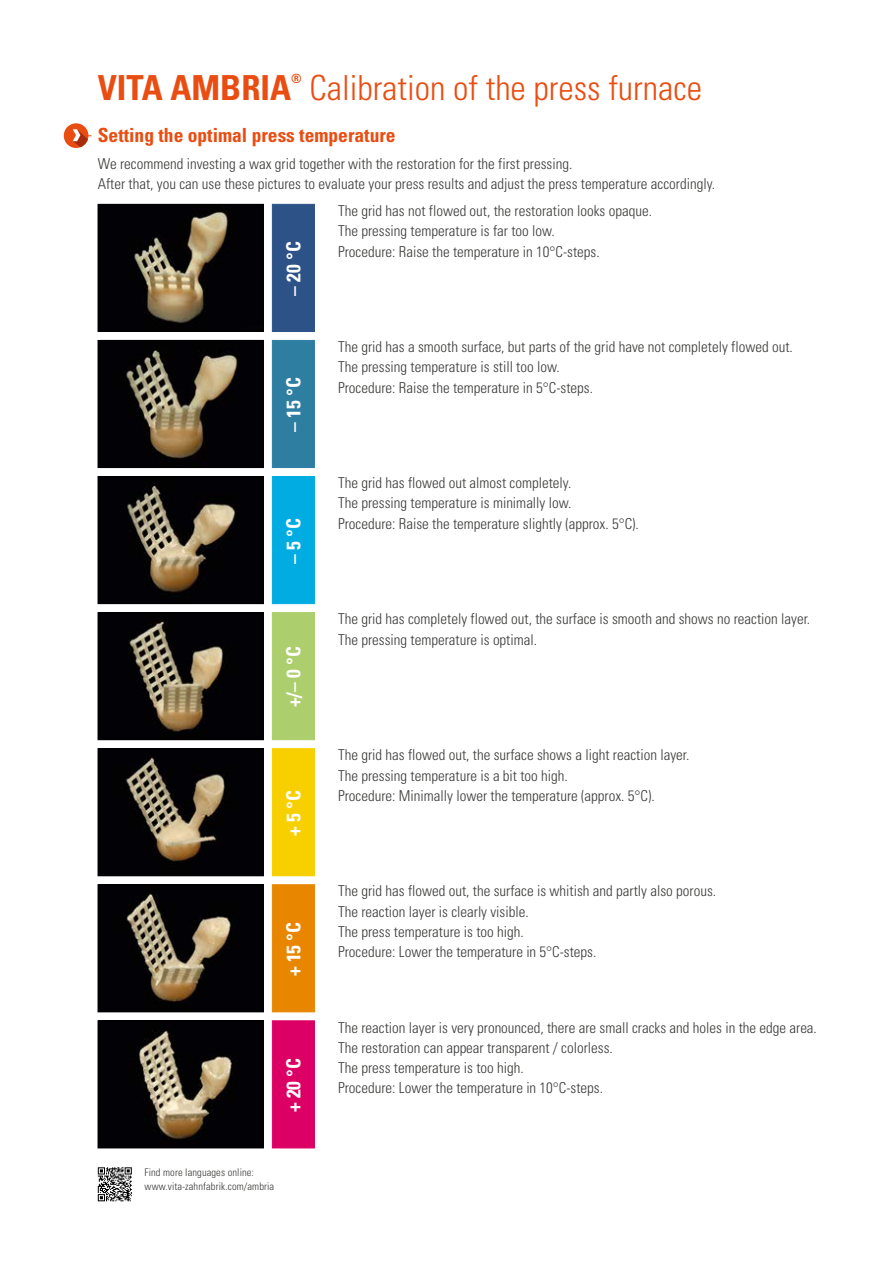
<style>
.page{position:relative;width:893px;height:1263px;background:#fff}
.page>*{position:absolute;margin:0;border:0;box-sizing:border-box;transform-origin:0 0}
.t1{font:300 condensed 34.5px "Univers LT";color:#e94d11}
.t2{font:700 condensed 34.5px "Univers LT Std";color:#e94d11}
.t3{font:700 condensed 19.5px "Univers LT Std";color:#fff}
.t4{font:700 condensed 19.5px "Univers LT Std";color:#e94d11}
.t5{font:300 condensed 15px/20.2px "Univers";color:#3b3b3a}
.t6{font:700 condensed 12.75px "Univers LT";color:#e94d11}
.t7{font:300 condensed 10.5px/14.7px "Univers";letter-spacing:.01em;color:#3b3b3a}
</style>
<div class="page">
<svg style="left:98px;top:1167px;width:34px;height:34px"></svg>
<div style="left:272px;top:204px;width:43px;height:128px;background:#2c5287"></div>
<div style="left:272px;top:340px;width:43px;height:128px;background:#2e7ea2"></div>
<div style="left:272px;top:476px;width:43px;height:128px;background:#00ace1;border:1px solid #00ace1"></div>
<div style="left:272px;top:612px;width:43px;height:128px;background:#adce6c"></div>
<div style="left:272px;top:748px;width:43px;height:128px;background:#f8d000;border:1px solid #f8d000"></div>
<div style="left:272px;top:884px;width:43px;height:128px;background:#e98600;border:1px solid #e98600"></div>
<div style="left:272px;top:1020px;width:43px;height:128px;background:#dd0064;border:1px solid #dd0064"></div>
<img style="left:100px;top:206px;width:162px;height:124px">
<div style="left:98px;top:204px;width:166px;height:128px;border:1px solid #000"></div>
<img style="left:100px;top:342px;width:162px;height:124px">
<div style="left:98px;top:340px;width:166px;height:128px;border:1px solid #000"></div>
<img style="left:100px;top:478px;width:162px;height:124px">
<div style="left:98px;top:476px;width:166px;height:128px;border:1px solid #000"></div>
<img style="left:100px;top:614px;width:162px;height:124px">
<div style="left:98px;top:612px;width:166px;height:128px;border:1px solid #000"></div>
<img style="left:100px;top:750px;width:162px;height:124px">
<div style="left:98px;top:748px;width:166px;height:128px;border:1px solid #000"></div>
<img style="left:100px;top:886px;width:162px;height:124px">
<div style="left:98px;top:884px;width:166px;height:128px;border:1px solid #000"></div>
<img style="left:100px;top:1022px;width:162px;height:124px">
<div style="left:98px;top:1020px;width:166px;height:128px;border:1px solid #000"></div>
<div style="left:64px;top:123px;width:24px;height:25px;background:#e94d11;border-radius:50%"></div>
<svg style="left:73px;top:129px;width:19px;height:18px"></svg>
<h1 class="t2" style="left:98px;top:66px;width:195px">VITA AMBRIA</h1>
<p class="t6" style="left:291px;top:71px;width:12px">®</p>
<h1 class="t1" style="left:309px;top:67px;width:394px">Calibration of the press furnace</h1>
<h2 class="t4" style="left:98px;top:123px;width:299px">Setting the optimal press temperature</h2>
<p class="t5" style="left:98px;top:154px;width:619px">We recommend investing a wax grid together with the restoration for the first pressing.<br>After that, you can use these pictures to evaluate your press results and adjust the press temperature accordingly.</p>
<p class="t5" style="left:338px;top:201px;width:315px">The grid has not flowed out, the restoration looks opaque.<br>The pressing temperature is far too low.<br>Procedure: Raise the temperature in 10°C-steps.</p>
<h2 class="t3" style="left:282px;top:296px;width:56px;rotate:-90deg">– 20 °C</h2>
<h2 class="t3" style="left:282px;top:432px;width:56px;rotate:-90deg">– 15 °C</h2>
<h2 class="t3" style="left:282px;top:564px;width:47px;rotate:-90deg">– 5 °C</h2>
<h2 class="t3" style="left:282px;top:707px;width:62px;rotate:-90deg">+/– 0 °C</h2>
<h2 class="t3" style="left:282px;top:836px;width:47px;rotate:-90deg">+ 5 °C</h2>
<h2 class="t3" style="left:282px;top:976px;width:56px;rotate:-90deg">+ 15 °C</h2>
<h2 class="t3" style="left:282px;top:1112px;width:56px;rotate:-90deg">+ 20 °C</h2>
<p class="t7" style="left:145px;top:1164px;width:131px">Find more languages online: www.vita-zahnfabrik.com/ambria</p>
<p class="t5" style="left:338px;top:337px;width:456px">The grid has a smooth surface, but parts of the grid have not completely flowed out.<br>The pressing temperature is still too low.<br>Procedure: Raise the temperature in 5°C-steps.</p>
<p class="t5" style="left:338px;top:473px;width:302px">The grid has flowed out almost completely.<br>The pressing temperature is minimally low.<br>Procedure: Raise the temperature slightly (approx. 5°C).</p>
<p class="t5" style="left:338px;top:609px;width:474px">The grid has completely flowed out, the surface is smooth and shows no reaction layer.<br>The pressing temperature is optimal.</p>
<p class="t5" style="left:338px;top:745px;width:353px">The grid has flowed out, the surface shows a light reaction layer.<br>The pressing temperature is a bit too high.<br>Procedure: Minimally lower the temperature (approx. 5°C).</p>
<p class="t5" style="left:338px;top:881px;width:380px">The grid has flowed out, the surface is whitish and partly also porous.<br>The reaction layer is clearly visible.<br>The press temperature is too high.<br>Procedure: Lower the temperature in 5°C-steps.</p>
<p class="t5" style="left:338px;top:1017px;width:480px">The reaction layer is very pronounced, there are small cracks and holes in the edge area.<br>The restoration can appear transparent / colorless.<br>The press temperature is too high.<br>Procedure: Lower the temperature in 10°C-steps.</p>
</div>
